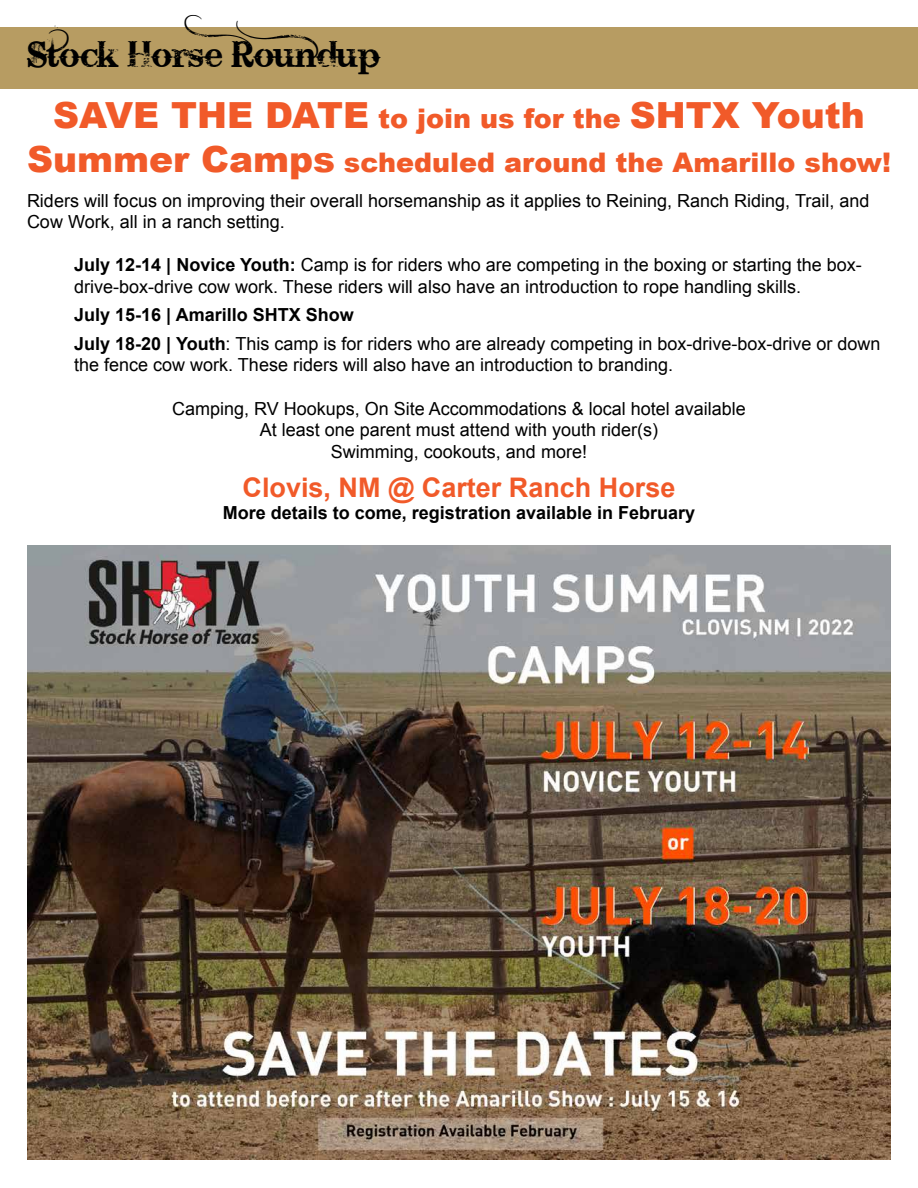
<style>
.page{position:relative;width:918px;height:1188px;background:#fff}
.page>*{position:absolute;margin:0;border:0;box-sizing:border-box;transform-origin:0 0}
.t1{font:900 36px "Arial";color:#f15a29}
.t2{font:36px "Bleeding Cowboys";color:#000}
.t3{font:900 27px "Arial";color:#f15a29}
.t4{font:700 27px "Arial";color:#f15a29}
.t5{font:18px/21.6px "Arial";color:#000}
.t6{font:700 18px "Arial";color:#000}
.s1{font-size:27px}
.s2{font-size:36px}
.s3{font-weight:700}
</style>
<div class="page">
<div style="left:0;top:27px;width:918px;height:62px;background:#b79c62"></div>
<img style="left:27px;top:545px;width:864px;height:615px">
<h1 class="t2" style="left:27px;top:33px;width:354px">Stock Horse Roundup</h1>
<h1 class="t1" style="left:53px;top:89px;width:813px">SAVE THE DATE <span class="s1">to join us for the</span> SHTX Youth</h1>
<h2 class="t3" style="left:27px;top:142px;width:865px"><span class="s2">Summer Camps</span> scheduled around the Amarillo show!</h2>
<p class="t5" style="left:27px;top:190px;width:844px">Riders will focus on improving their overall horsemanship as it applies to Reining, Ranch Riding, Trail, and<br>Cow Work, all in a ranch setting.</p>
<p class="t5" style="left:74px;top:255px;width:789px"><span class="s3">July 12-14 | Novice Youth:</span> Camp is for riders who are competing in the boxing or starting the box&shy;drive-box-drive cow work. These riders will also have an introduction to rope handling skills.</p>
<p class="t5" style="left:74px;top:301px;width:808px;line-height:28.3px"><span class="s3">July 15-16 | Amarillo SHTX Show<br>July 18-20 | Youth</span>: This camp is for riders who are already competing in box-drive-box-drive or down</p>
<p class="t5" style="left:74px;top:354px;width:600px">the fence cow work. These riders will also have an introduction to branding.</p>
<p class="t5" style="left:172px;top:398px;width:575px;text-align:center">Camping, RV Hookups, On Site Accommodations &amp; local hotel available<br>At least one parent must attend with youth rider(s)<br>Swimming, cookouts, and more!</p>
<h2 class="t4" style="left:243px;top:470px;width:434px">Clovis, NM @ Carter Ranch Horse</h2>
<p class="t6" style="left:223px;top:500px;width:474px">More details to come, registration available in February</p>
</div>
